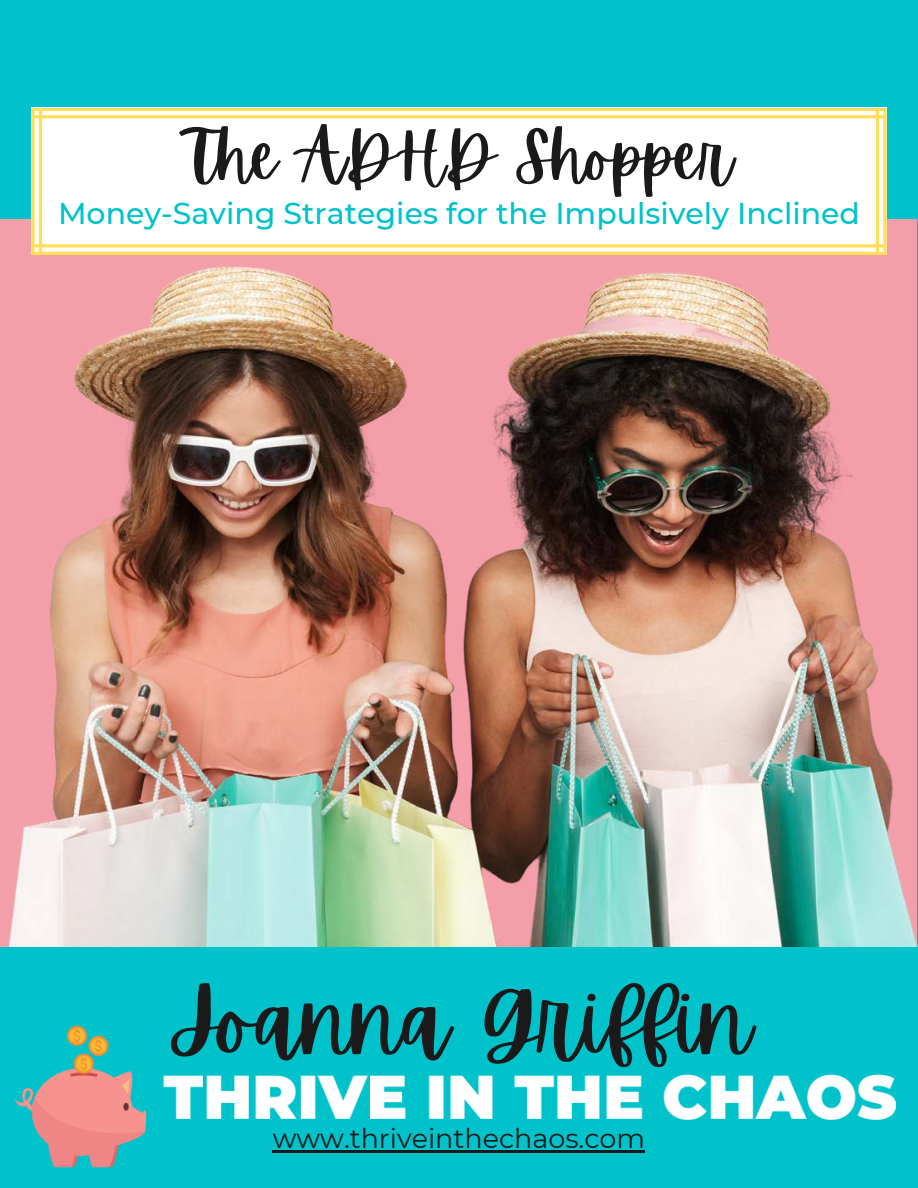
<style>
.page{position:relative;width:918px;height:1188px;background:#00c2cb}
.page>*{position:absolute;margin:0;border:0;box-sizing:border-box;transform-origin:0 0}
.t1{font:93px "Apricots";color:#1b1a1a}
.t2{font:66px "Apricots";color:#1b1a1a}
.t3{font:500 30px "Montserrat";color:#00c2cb}
.t4{font:27px "Montserrat";color:#1b1a1a}
</style>
<div class="page">
<img style="left:0;top:220px;width:918px;height:726px">
<img style="left:14px;top:1025px;width:883px;height:143px">
<svg style="left:31px;top:108px;width:855px;height:147px;background:#fffbee"></svg>
<hr style="left:273px;top:1150px;width:372px;height:2px;background:#1b1a1a">
<h2 class="t2" style="left:186px;top:113px;width:547px">The ADHD Shopper</h2>
<p class="t3" style="left:58px;top:193px;width:803px">Money-Saving Strategies for the Impulsively Inclined</p>
<h1 class="t1" style="left:166px;top:959px;width:587px">Joanna Griffin</h1>
<p class="t4" style="left:273px;top:1120px;width:374px">www.thriveinthechaos.com</p>
</div>
